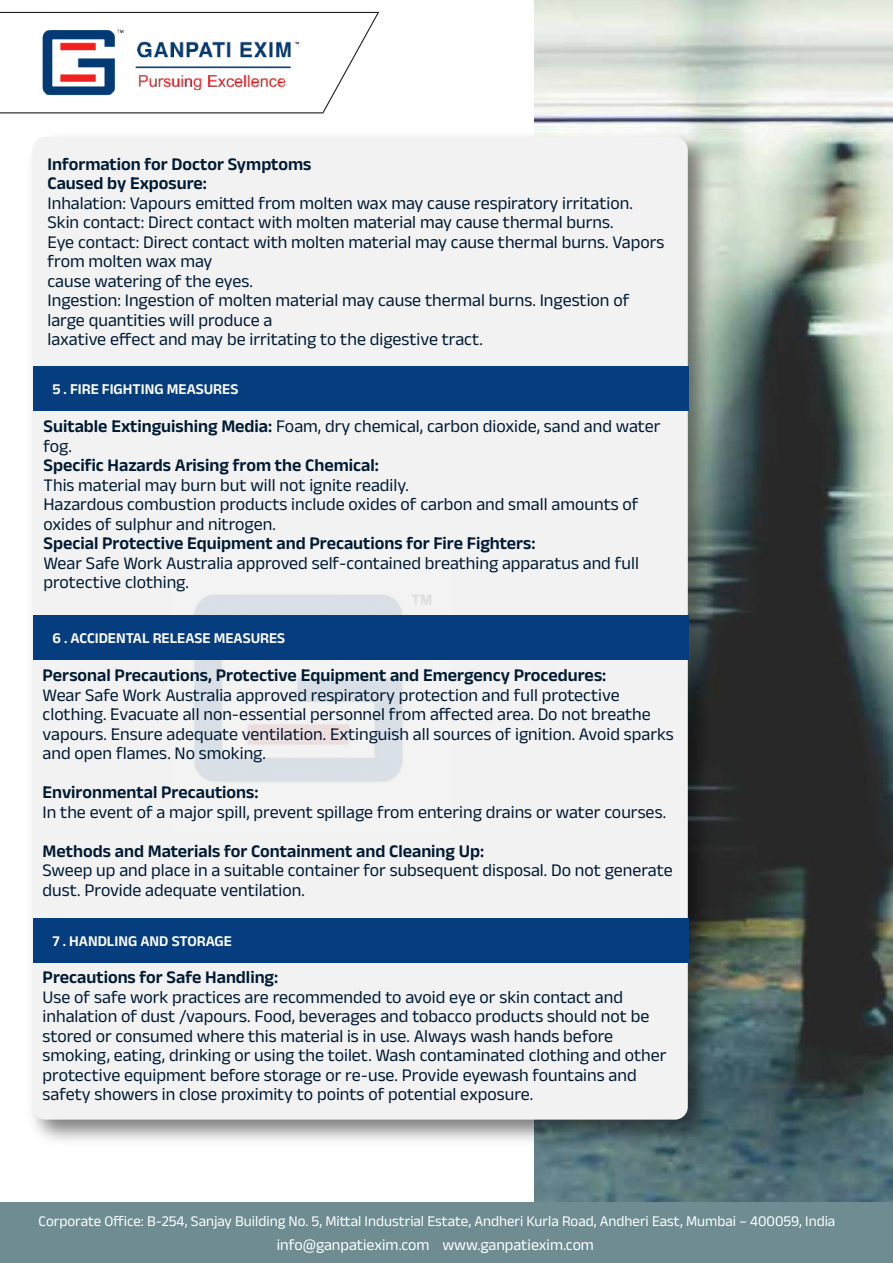
<style>
.page{position:relative;width:893px;height:1263px;background:#fff}
.page>*{position:absolute;margin:0;border:0;box-sizing:border-box;transform-origin:0 0}
.t1{font:18px/19.5px "Anek Devanagari";color:#001a33}
.t2{font:600 18px/19.5px "Anek Devanagari";color:#001a33}
.t3{font:15.9px "Anek Devanagari";color:#fff}
.t4{font:600 15.15px "Anek Devanagari";color:#fff}
.t5{font:15px "Anek Devanagari";color:#fff}
.s1{font-weight:600}
</style>
<div class="page">
<img style="left:534px;top:0;width:359px;height:1203px">
<div style="left:0;top:1203px;width:893px;height:60px;background:#6e8c92"></div>
<svg style="left:0;top:11px;width:379px;height:103px"></svg>
<img style="left:30px;top:18px;width:279px;height:87px">
<img style="left:32px;top:125px;width:689px;height:1028px">
<div style="left:32px;top:137px;width:656px;height:982px;background:#f2f2f2;border-radius:13px"></div>
<img style="left:173px;top:594px;width:278px;height:188px">
<div style="left:33px;top:366px;width:656px;height:44px;background:#063d7e"></div>
<div style="left:33px;top:615px;width:656px;height:44px;background:#063d7e"></div>
<div style="left:33px;top:918px;width:656px;height:44px;background:#063d7e"></div>
<p class="t2" style="left:48px;top:154px;width:265px">Information for Doctor Symptoms<br>Caused by Exposure:</p>
<p class="t1" style="left:48px;top:193px;width:618px">Inhalation: Vapours emitted from molten wax may cause respiratory irritation.<br>Skin contact: Direct contact with molten material may cause thermal burns.<br>Eye contact: Direct contact with molten material may cause thermal burns. Vapors from molten wax may<br>cause watering of the eyes.<br>Ingestion: Ingestion of molten material may cause thermal burns. Ingestion of large quantities will produce a<br>laxative effect and may be irritating to the digestive tract.</p>
<p class="t4" style="left:52px;top:380px;width:188px">5 . FIRE FIGHTING MEASURES</p>
<p class="t1" style="left:44px;top:416px;width:618px"><span class="s1">Suitable Extinguishing Media:</span> Foam, dry chemical, carbon dioxide, sand and water fog.</p>
<p class="t2" style="left:44px;top:455px;width:337px">Specific Hazards Arising from the Chemical:</p>
<p class="t1" style="left:44px;top:475px;width:597px">This material may burn but will not ignite readily.<br>Hazardous combustion products include oxides of carbon and small amounts of oxides of sulphur and nitrogen.</p>
<p class="t2" style="left:44px;top:533px;width:494px">Special Protective Equipment and Precautions for Fire Fighters:</p>
<p class="t1" style="left:44px;top:553px;width:597px">Wear Safe Work Australia approved self-contained breathing apparatus and full protective clothing.</p>
<p class="t4" style="left:52px;top:629px;width:234px">6 . ACCIDENTAL RELEASE MEASURES</p>
<p class="t2" style="left:43px;top:665px;width:565px">Personal Precautions, Protective Equipment and Emergency Procedures:</p>
<p class="t1" style="left:43px;top:685px;width:633px">Wear Safe Work Australia approved respiratory protection and full protective clothing. Evacuate all non-essential personnel from affected area. Do not breathe vapours. Ensure adequate ventilation. Extinguish all sources of ignition. Avoid sparks and open flames. No smoking.</p>
<p class="t2" style="left:43px;top:782px;width:217px">Environmental Precautions:</p>
<p class="t1" style="left:43px;top:802px;width:625px">In the event of a major spill, prevent spillage from entering drains or water courses.</p>
<p class="t2" style="left:43px;top:841px;width:443px">Methods and Materials for Containment and Cleaning Up:</p>
<p class="t1" style="left:43px;top:860px;width:631px">Sweep up and place in a suitable container for subsequent disposal. Do not generate dust. Provide adequate ventilation.</p>
<p class="t4" style="left:52px;top:932px;width:181px">7 . HANDLING AND STORAGE</p>
<p class="t2" style="left:43px;top:967px;width:237px">Precautions for Safe Handling:</p>
<p class="t1" style="left:43px;top:987px;width:625px">Use of safe work practices are recommended to avoid eye or skin contact and inhalation of dust /vapours. Food, beverages and tobacco products should not be stored or consumed where this material is in use. Always wash hands before smoking, eating, drinking or using the toilet. Wash contaminated clothing and other protective equipment before storage or re-use. Provide eyewash fountains and safety showers in close proximity to points of potential exposure.</p>
<p class="t5" style="left:39px;top:1212px;width:798px">Corporate Office: B-254, Sanjay Building No. 5, Mittal Industrial Estate, Andheri Kurla Road, Andheri East, Mumbai – 400059, India</p>
<p class="t3" style="left:277px;top:1235px;width:319px">info@ganpatiexim.com www.ganpatiexim.com</p>
</div>
